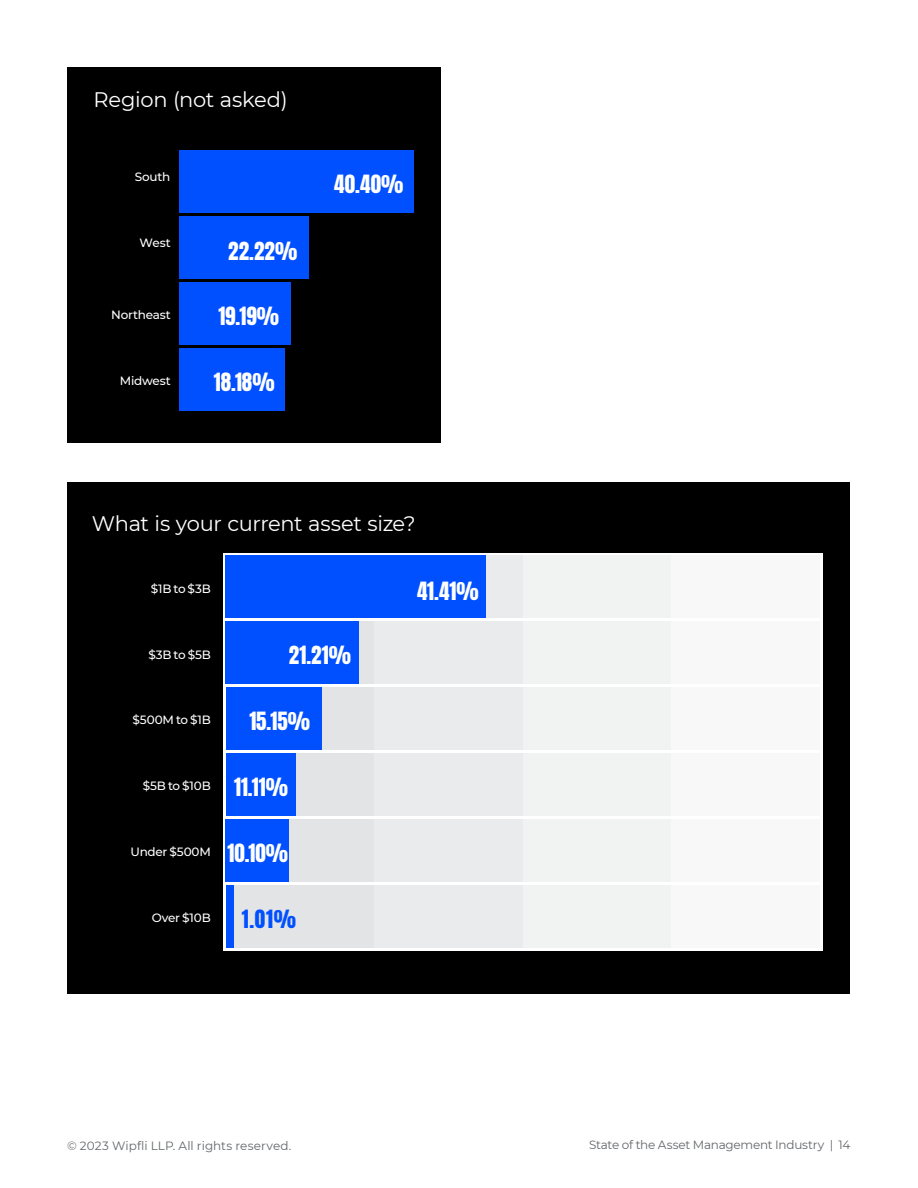
<style>
.page{position:relative;width:918px;height:1188px;background:#fff}
.page>*{position:absolute;margin:0;border:0;box-sizing:border-box;transform-origin:0 0}
.Section_Header{font:21px "Anton";color:#fff}
.Body_Copy{font:21px "Montserrat";letter-spacing:-.015em;color:#fff}
.Section_Header-2{font:21px "Anton";color:#0050ff}
.Section_Header-3{font:500 12px "Montserrat";letter-spacing:-.02em;color:#fff}
.t1{font:12px "Montserrat";letter-spacing:-.005em;color:#63666a}
</style>
<div class="page">
<div style="left:68px;top:68px;width:373px;height:375px;background:#000"></div>
<div style="left:179px;top:150px;width:235px;height:63px;background:#0050ff"></div>
<div style="left:179px;top:282px;width:112px;height:63px;background:#0050ff"></div>
<div style="left:179px;top:216px;width:129px;height:63px;background:#0050ff"></div>
<div style="left:179px;top:348px;width:106px;height:62px;background:#0050ff"></div>
<div style="left:68px;top:482px;width:782px;height:512px;background:#000"></div>
<div style="left:223px;top:553px;width:600px;height:398px;background:#fff"></div>
<div style="left:226px;top:621px;width:148px;height:63px;background:#e3e4e5"></div>
<div style="left:523px;top:621px;width:148px;height:63px;background:#f1f2f2"></div>
<div style="left:374px;top:621px;width:149px;height:63px;background:#eaebec"></div>
<div style="left:671px;top:621px;width:149px;height:63px;background:#f8f8f9"></div>
<div style="left:523px;top:555px;width:148px;height:63px;background:#f1f2f2"></div>
<div style="left:374px;top:555px;width:149px;height:63px;background:#eaebec"></div>
<div style="left:671px;top:555px;width:149px;height:63px;background:#f8f8f9"></div>
<div style="left:226px;top:687px;width:148px;height:63px;background:#e3e4e5"></div>
<div style="left:523px;top:687px;width:148px;height:63px;background:#f1f2f2"></div>
<div style="left:374px;top:687px;width:149px;height:63px;background:#eaebec"></div>
<div style="left:671px;top:687px;width:149px;height:63px;background:#f8f8f9"></div>
<div style="left:226px;top:753px;width:148px;height:63px;background:#e3e4e5"></div>
<div style="left:523px;top:753px;width:148px;height:63px;background:#f1f2f2"></div>
<div style="left:374px;top:753px;width:149px;height:63px;background:#eaebec"></div>
<div style="left:671px;top:753px;width:149px;height:63px;background:#f8f8f9"></div>
<div style="left:226px;top:819px;width:148px;height:63px;background:#e3e4e5"></div>
<div style="left:523px;top:819px;width:148px;height:63px;background:#f1f2f2"></div>
<div style="left:374px;top:819px;width:149px;height:63px;background:#eaebec"></div>
<div style="left:671px;top:819px;width:149px;height:63px;background:#f8f8f9"></div>
<div style="left:226px;top:885px;width:148px;height:63px;background:#e3e4e5"></div>
<div style="left:523px;top:885px;width:148px;height:63px;background:#f1f2f2"></div>
<div style="left:374px;top:885px;width:149px;height:63px;background:#eaebec"></div>
<div style="left:671px;top:885px;width:149px;height:63px;background:#f8f8f9"></div>
<div style="left:226px;top:555px;width:260px;height:63px;background:#0050ff"></div>
<div style="left:226px;top:621px;width:133px;height:63px;background:#0050ff"></div>
<div style="left:226px;top:687px;width:95px;height:63px;background:#0050ff"></div>
<div style="left:226px;top:753px;width:69px;height:63px;background:#0050ff"></div>
<div style="left:226px;top:819px;width:63px;height:63px;background:#0050ff"></div>
<div style="left:226px;top:885px;width:7px;height:63px;background:#0050ff"></div>
<p class="Body_Copy" style="left:94px;top:85px;width:196px">Region (not asked)</p>
<p class="Section_Header-3" style="left:135px;top:168px;width:37px">South</p>
<p class="Section_Header-3" style="left:140px;top:234px;width:33px">West</p>
<p class="Section_Header" style="left:228px;top:240px;width:70px">22.22%</p>
<p class="Section_Header-3" style="left:111px;top:306px;width:61px">Northeast</p>
<p class="Section_Header" style="left:218px;top:306px;width:62px">19.19%</p>
<p class="Section_Header-3" style="left:120px;top:372px;width:52px">Midwest</p>
<p class="Section_Header" style="left:214px;top:371px;width:62px">18.18%</p>
<p class="Section_Header" style="left:334px;top:174px;width:71px">40.40%</p>
<p class="Body_Copy" style="left:92px;top:509px;width:325px">What is your current asset size?</p>
<p class="Section_Header-3" style="left:151px;top:580px;width:61px">$1B to $3B</p>
<p class="Section_Header" style="left:417px;top:581px;width:63px">41.41%</p>
<p class="Section_Header-3" style="left:148px;top:646px;width:64px">$3B to $5B</p>
<p class="Section_Header" style="left:289px;top:645px;width:64px">21.21%</p>
<p class="Section_Header-3" style="left:133px;top:712px;width:80px">$500M to $1B</p>
<p class="Section_Header" style="left:249px;top:711px;width:62px">15.15%</p>
<p class="Section_Header-3" style="left:143px;top:778px;width:69px">$5B to $10B</p>
<p class="Section_Header" style="left:234px;top:777px;width:56px">11.11%</p>
<p class="Section_Header-3" style="left:131px;top:844px;width:82px">Under $500M</p>
<p class="Section_Header" style="left:228px;top:843px;width:62px">10.10%</p>
<p class="Section_Header-3" style="left:152px;top:910px;width:60px">Over $10B</p>
<p class="Section_Header-2" style="left:242px;top:909px;width:55px">1.01%</p>
<p class="t1" style="left:67px;top:1137px;width:226px">© 2023 Wipfli LLP. All rights reserved.</p>
<p class="t1" style="left:589px;top:1137px;width:263px">State of the Asset Management Industry | 14</p>
</div>
